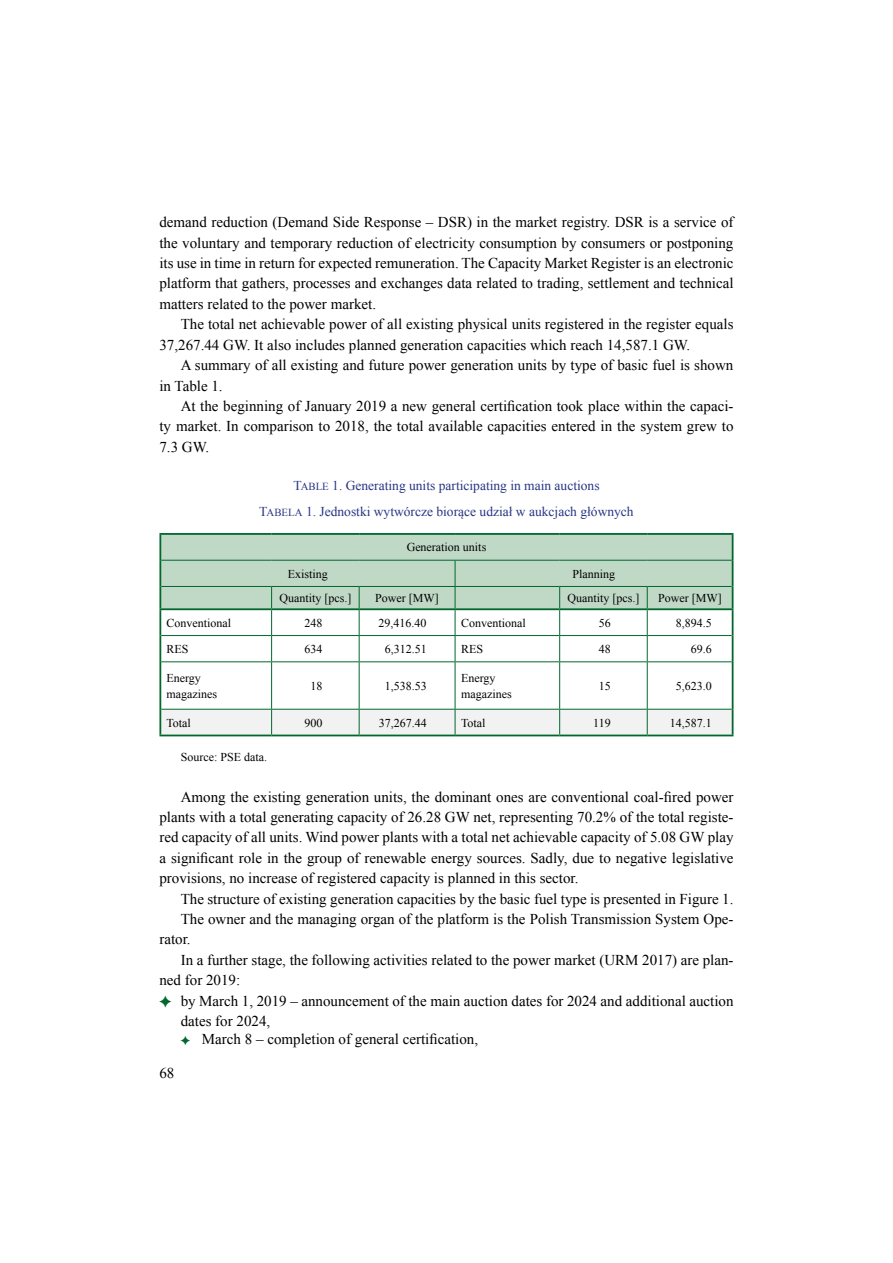
<style>
.page{position:relative;width:893px;height:1263px;background:#fff}
.page>*{position:absolute;margin:0;border:0;box-sizing:border-box;transform-origin:0 0}
.t1{font:15px/20.4px "Times New Roman";color:#000;text-align:justify}
.t2{font:13.5px/26.2px "Times New Roman";color:#283583;text-align:center}
.t3{font:12px/15.8px "Times New Roman";color:#000}
.s1{font-family:"Times New Roman PSMT SC800";font-size:10.8px}
</style>
<div class="page">
<hr style="left:159px;top:533px;width:113px;height:2px;background:#00682e">
<hr style="left:159px;top:535px;width:2px;height:25px;background:#00682e">
<hr style="left:272px;top:533px;width:87px;height:2px;background:#00682e">
<hr style="left:359px;top:533px;width:96px;height:2px;background:#00682e">
<hr style="left:455px;top:533px;width:105px;height:2px;background:#00682e">
<hr style="left:560px;top:533px;width:87px;height:2px;background:#00682e">
<hr style="left:647px;top:533px;width:86px;height:2px;background:#00682e">
<hr style="left:159px;top:560px;width:2px;height:26px;background:#00682e">
<hr style="left:159px;top:586px;width:2px;height:22px;background:#00682e">
<hr style="left:159px;top:610px;width:2px;height:25px;background:#00682e">
<hr style="left:159px;top:635px;width:2px;height:27px;background:#00682e">
<hr style="left:159px;top:662px;width:2px;height:47px;background:#00682e">
<hr style="left:732px;top:662px;width:1px;height:47px;background:#00682e">
<hr style="left:159px;top:709px;width:2px;height:25px;background:#00682e">
<hr style="left:159px;top:734px;width:113px;height:2px;background:#00682e">
<hr style="left:272px;top:734px;width:87px;height:2px;background:#00682e">
<hr style="left:359px;top:734px;width:96px;height:2px;background:#00682e">
<hr style="left:455px;top:734px;width:105px;height:2px;background:#00682e">
<hr style="left:560px;top:734px;width:87px;height:2px;background:#00682e">
<hr style="left:647px;top:734px;width:86px;height:2px;background:#00682e">
<svg style="left:160px;top:534px;width:573px;height:128px"></svg>
<hr style="left:161px;top:661px;width:111px;height:1px;background:#00682e">
<hr style="left:272px;top:661px;width:87px;height:1px;background:#00682e">
<hr style="left:271px;top:662px;width:1px;height:47px;background:#00682e">
<hr style="left:359px;top:661px;width:96px;height:1px;background:#00682e">
<hr style="left:359px;top:662px;width:1px;height:47px;background:#00682e">
<hr style="left:455px;top:661px;width:105px;height:1px;background:#00682e">
<hr style="left:455px;top:662px;width:1px;height:47px;background:#00682e">
<hr style="left:560px;top:661px;width:87px;height:1px;background:#00682e">
<hr style="left:559px;top:662px;width:1px;height:47px;background:#00682e">
<hr style="left:647px;top:661px;width:85px;height:1px;background:#00682e">
<hr style="left:647px;top:662px;width:1px;height:47px;background:#00682e">
<svg style="left:160px;top:709px;width:573px;height:26px"></svg>
<hr style="left:159px;top:608px;width:113px;height:2px;background:#00682e">
<hr style="left:272px;top:608px;width:87px;height:2px;background:#00682e">
<hr style="left:359px;top:608px;width:96px;height:2px;background:#00682e">
<hr style="left:455px;top:608px;width:105px;height:2px;background:#00682e">
<hr style="left:560px;top:608px;width:87px;height:2px;background:#00682e">
<hr style="left:647px;top:608px;width:86px;height:2px;background:#00682e">
<p class="t1" style="left:159px;top:212px;width:576px">demand reduction (Demand Side Response – DSR) in the market registry. DSR is a service of the voluntary and temporary reduction of electricity consumption by consumers or postponing its use in time in return for expected remuneration. The Capacity Market Register is an electronic platform that gathers, processes and exchanges data related to trading, settlement and technical matters related to the power market.</p>
<p class="t1" style="left:159px;top:314px;width:576px;text-indent:21px">The total net achievable power of all existing physical units registered in the register equals<br>37,267.44 GW. It also includes planned generation capacities which reach 14,587.1 GW.</p>
<p class="t1" style="left:159px;top:355px;width:576px;text-indent:21px">A summary of all existing and future power generation units by type of basic fuel is shown in Table 1.</p>
<p class="t1" style="left:159px;top:395px;width:576px;text-indent:21px">At the beginning of January 2019 a new general certification took place within the capaci&shy;ty market. In comparison to 2018, the total available capacities entered in the system grew to 7.3 GW.</p>
<p class="t2" style="left:259px;top:472px;width:376px">T<span class="s1">ABLE</span> 1. Generating units participating in main auctions<br>T<span class="s1">ABELA</span> 1. Jednostki wytwórcze biorące udział w aukcjach głównych</p>
<p class="t3" style="left:407px;top:539px;width:81px">Generation units</p>
<p class="t3" style="left:288px;top:565px;width:42px">Existing</p>
<p class="t3" style="left:572px;top:565px;width:44px">Planning</p>
<p class="t3" style="left:279px;top:590px;width:73px">Quantity [pcs.]</p>
<p class="t3" style="left:375px;top:590px;width:65px">Power [MW]</p>
<p class="t3" style="left:567px;top:590px;width:73px">Quantity [pcs.]</p>
<p class="t3" style="left:658px;top:590px;width:65px">Power [MW]</p>
<p class="t3" style="left:166px;top:614px;width:66px">Conventional</p>
<p class="t3" style="left:305px;top:614px;width:19px">248</p>
<p class="t3" style="left:379px;top:614px;width:49px">29,416.40</p>
<p class="t3" style="left:461px;top:614px;width:66px">Conventional</p>
<p class="t3" style="left:599px;top:614px;width:13px">56</p>
<p class="t3" style="left:676px;top:614px;width:37px">8,894.5</p>
<p class="t3" style="left:166px;top:641px;width:24px">RES</p>
<p class="t3" style="left:305px;top:641px;width:19px">634</p>
<p class="t3" style="left:385px;top:641px;width:43px">6,312.51</p>
<p class="t3" style="left:461px;top:641px;width:24px">RES</p>
<p class="t3" style="left:599px;top:641px;width:13px">48</p>
<p class="t3" style="left:691px;top:641px;width:22px">69.6</p>
<p class="t3" style="left:166px;top:670px;width:52px">Energy magazines</p>
<p class="t3" style="left:311px;top:678px;width:13px">18</p>
<p class="t3" style="left:385px;top:678px;width:43px">1,538.53</p>
<p class="t3" style="left:461px;top:670px;width:52px">Energy magazines</p>
<p class="t3" style="left:599px;top:678px;width:13px">15</p>
<p class="t3" style="left:676px;top:678px;width:37px">5,623.0</p>
<p class="t3" style="left:166px;top:714px;width:26px">Total</p>
<p class="t3" style="left:305px;top:714px;width:19px">900</p>
<p class="t3" style="left:379px;top:714px;width:49px">37,267.44</p>
<p class="t3" style="left:461px;top:714px;width:26px">Total</p>
<p class="t3" style="left:593px;top:714px;width:19px">119</p>
<p class="t3" style="left:670px;top:714px;width:43px">14,587.1</p>
<p class="t3" style="left:181px;top:749px;width:88px">Source: PSE data.</p>
<p class="t1" style="left:159px;top:786px;width:576px;text-indent:21px">Among the existing generation units, the dominant ones are conventional coal-fired power plants with a total generating capacity of 26.28 GW net, representing 70.2% of the total registe&shy;red capacity of all units. Wind power plants with a total net achievable capacity of 5.08 GW play a significant role in the group of renewable energy sources. Sadly, due to negative legislative provisions, no increase of registered capacity is planned in this sector.</p>
<p class="t1" style="left:181px;top:888px;width:554px">The structure of existing generation capacities by the basic fuel type is presented in Figure 1.</p>
<p class="t1" style="left:181px;top:908px;width:554px">The owner and the managing organ of the platform is the Polish Transmission System Ope-</p>
<p class="t1" style="left:159px;top:929px;width:33px">rator.</p>
<p class="t1" style="left:181px;top:949px;width:554px">In a further stage, the following activities related to the power market (URM 2017) are plan-</p>
<p class="t1" style="left:159px;top:970px;width:82px">ned for 2019:</p>
<p class="t1" style="left:181px;top:990px;width:554px">by March 1, 2019 – announcement of the main auction dates for 2024 and additional auction</p>
<p class="t1" style="left:181px;top:1010px;width:91px">dates for 2024,</p>
<p class="t1" style="left:202px;top:1028px;width:278px">March 8 – completion of general certification,</p>
<p class="t1" style="left:159px;top:1062px;width:16px">68</p>
</div>
